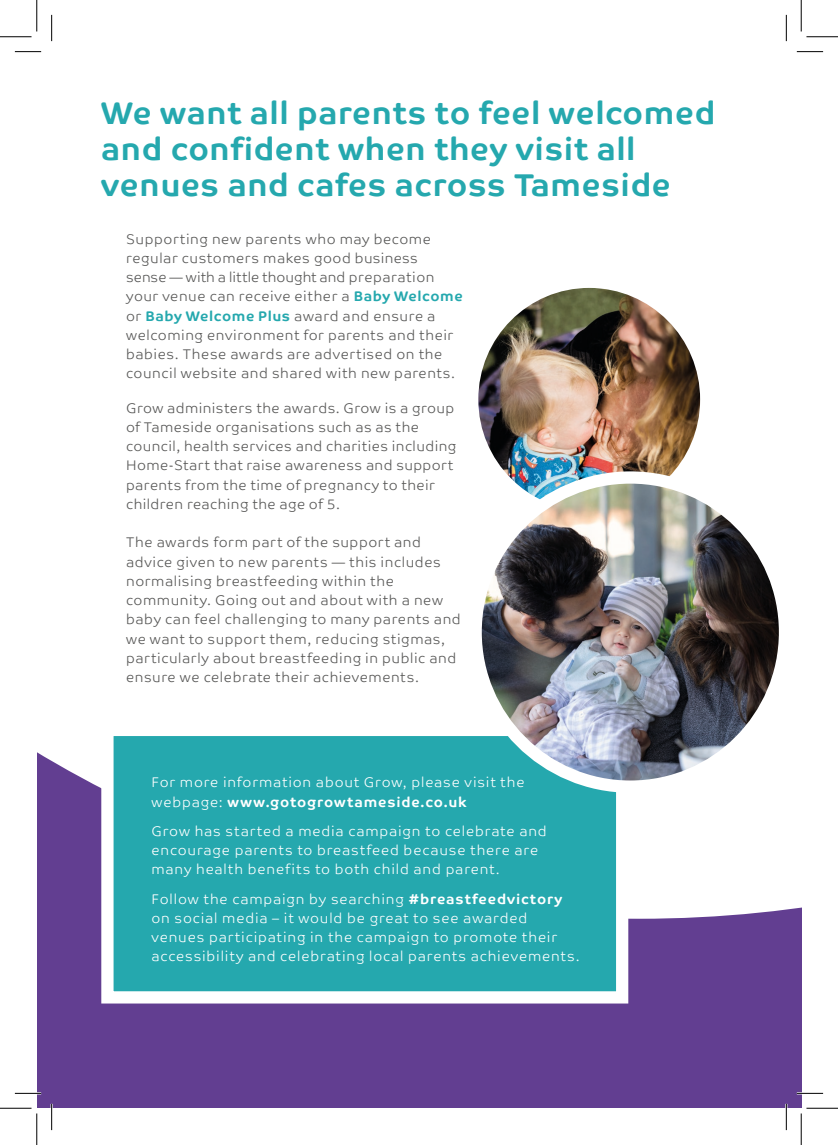
<style>
.page{position:relative;width:838px;height:1145px;background:#fff}
.page>*{position:absolute;margin:0;border:0;box-sizing:border-box;transform-origin:0 0}
.H1_Titles{font:700 31.5px/35.9px "Co Text";letter-spacing:.02em;color:#25a8ae}
.Main_Body_Copy{font:300 14px/19.2px "Co Text";letter-spacing:.04em;color:#575756}
.Pullout_Box_Copy{font:300 14px/19.2px "Co Text";letter-spacing:.06em;color:#fff}
.s1{font-weight:700;color:#25a8ae}
.s2{font-weight:700}
</style>
<div class="page">
<div style="left:37px;top:37px;width:764px;height:1071px;background:#623e91"></div>
<div style="left:37px;top:37px;width:764px;height:882px;background:#fff"></div>
<svg style="left:95px;top:718px;width:539px;height:286px;background:#44b2b8"></svg>
<img style="left:472px;top:282px;width:233px;height:235px">
<div style="left:466px;top:276px;width:245px;height:247px;border:12px solid #fff;border-radius:50%"></div>
<img style="left:475px;top:478px;width:309px;height:309px;border-radius:155px">
<div style="left:469px;top:471px;width:322px;height:322px;border:12px solid #fff;border-radius:50%"></div>
<hr style="left:15px;top:51px;width:26px;height:2px;background:#fff">
<hr style="left:796px;top:51px;width:27px;height:2px;background:#fff">
<hr style="left:15px;top:1092px;width:26px;height:2px;background:#fff">
<hr style="left:796px;top:1092px;width:27px;height:2px;background:#fff">
<hr style="left:51px;top:15px;width:2px;height:26px;background:#fff">
<hr style="left:51px;top:1104px;width:2px;height:26px;background:#fff">
<hr style="left:785px;top:15px;width:2px;height:26px;background:#fff">
<hr style="left:785px;top:1104px;width:2px;height:26px;background:#fff">
<svg style="left:15px;top:51px;width:26px;height:1px"></svg>
<svg style="left:796px;top:51px;width:27px;height:1px"></svg>
<svg style="left:15px;top:1093px;width:26px;height:1px"></svg>
<svg style="left:796px;top:1093px;width:27px;height:1px"></svg>
<svg style="left:51px;top:15px;width:1px;height:26px"></svg>
<svg style="left:51px;top:1104px;width:1px;height:26px"></svg>
<svg style="left:786px;top:15px;width:1px;height:26px"></svg>
<svg style="left:786px;top:1104px;width:1px;height:26px"></svg>
<hr style="left:0;top:36px;width:32px;height:1px;background:#000">
<hr style="left:806px;top:36px;width:31px;height:1px;background:#000">
<hr style="left:0;top:1108px;width:32px;height:1px;background:#000">
<hr style="left:806px;top:1108px;width:31px;height:1px;background:#000">
<hr style="left:36px;top:0;width:1px;height:31px;background:#000">
<hr style="left:36px;top:1113px;width:1px;height:32px;background:#000">
<hr style="left:800px;top:0;width:1px;height:31px;background:#000">
<hr style="left:800px;top:1113px;width:1px;height:32px;background:#000">
<p class="H1_Titles" style="left:101px;top:96px;width:615px">We want all parents to feel welcomed and confident when they visit all venues and cafes across Tameside</p>
<p class="Main_Body_Copy" style="left:126px;top:229px;width:338px">Supporting new parents who may become regular customers makes good business<br>sense — with a little thought and preparation your venue can receive either a <span class="s1">Baby Welcome </span>or <span class="s1">Baby Welcome Plus</span> award and ensure a welcoming environment for parents and their babies. These awards are advertised on the council website and shared with new parents.</p>
<p class="Main_Body_Copy" style="left:126px;top:398px;width:332px">Grow administers the awards. Grow is a group of Tameside organisations such as as the council, health services and charities including Home-Start that raise awareness and support parents from the time of pregnancy to their children reaching the age of 5.</p>
<p class="Main_Body_Copy" style="left:126px;top:533px;width:336px">The awards form part of the support and advice given to new parents — this includes normalising breastfeeding within the community. Going out and about with a new baby can feel challenging to many parents and we want to support them, reducing stigmas, particularly about breastfeeding in public and ensure we celebrate their achievements.</p>
<p class="Pullout_Box_Copy" style="left:151px;top:773px;width:374px">For more information about Grow, please visit the webpage: <span class="s2">www.gotogrowtameside.co.uk</span></p>
<p class="Pullout_Box_Copy" style="left:151px;top:821px;width:397px">Grow has started a media campaign to celebrate and encourage parents to breastfeed because there are many health benefits to both child and parent.</p>
<p class="Pullout_Box_Copy" style="left:151px;top:889px;width:430px">Follow the campaign by searching <span class="s2">#breastfeedvictory </span>on social media – it would be great to see awarded venues participating in the campaign to promote their accessibility and celebrating local parents achievements.</p>
</div>
